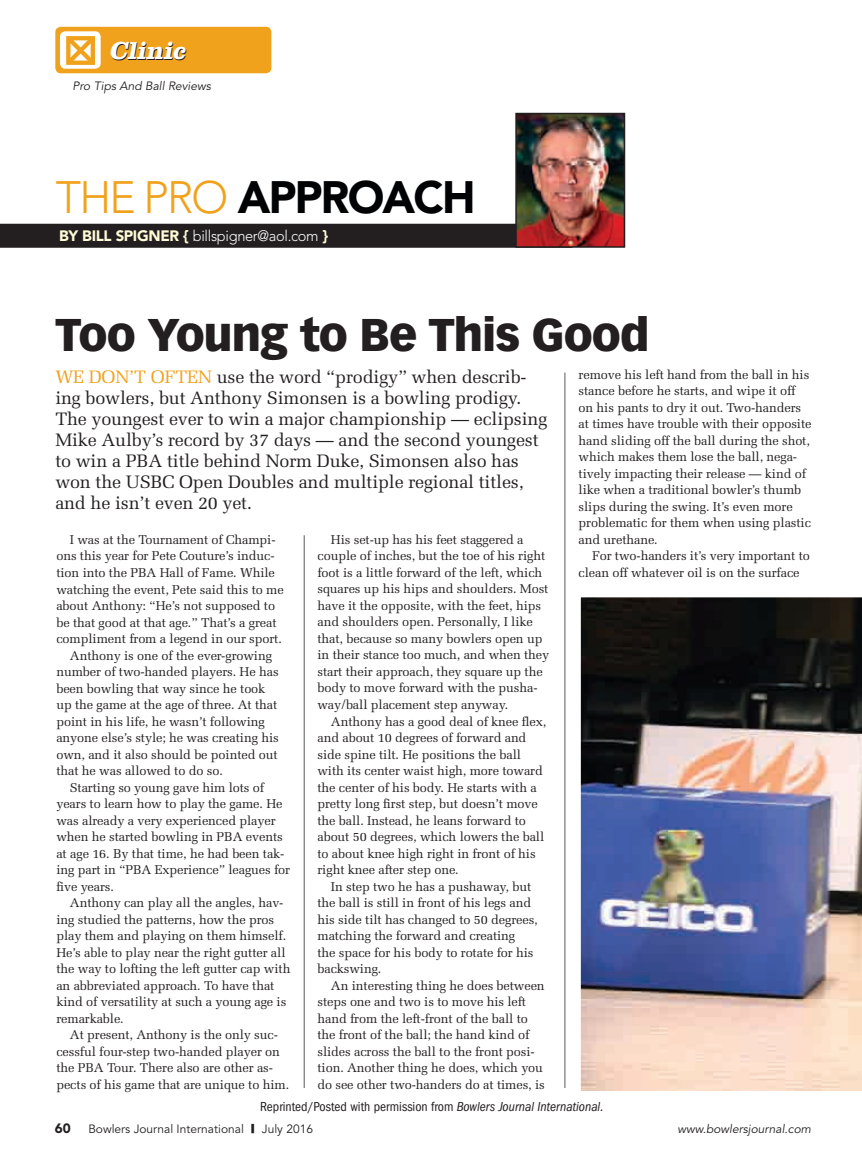
<style>
.page{position:relative;width:862px;height:1160px;background:#fff}
.page>*{position:absolute;margin:0;border:0;box-sizing:border-box;transform-origin:0 0}
.t1{font:900 45px "Vectora LH";letter-spacing:-.03em;color:#231f20}
.t2{font:900 45px "Avenir";letter-spacing:-.04em;color:#010203}
.t3{font:italic 700 25.5px "Clarendon";color:#fff}
.t4{font:18px/21px "Melior";letter-spacing:-.01em;color:#231f20}
.t5{font:300 15px "Avenir";letter-spacing:-.02em;color:#fff}
.t6{font:condensed 13.5px "Franklin Gothic";color:#231f20}
.t7{font:900 13.5px "Avenir";color:#231f20}
.t8{font:12.75px/16.5px "Melior";letter-spacing:-.01em;color:#231f20}
.t9{font:italic 12px "Avenir";color:#231f20}
.t10{font:12px "Avenir";color:#231f20}
.s1{font-weight:300;color:#f0a21d}
.s2{font-weight:900;color:#fffbd6}
.s3{color:#f0a21d}
.s4{font-style:italic}
.s5{font-weight:900}
</style>
<div class="page">
<div style="left:55px;top:27px;width:216px;height:46px;background:#f0a21d;border-radius:5px"></div>
<div style="left:60px;top:31px;width:41px;height:38px;background:#fff;border-radius:5px"></div>
<svg style="left:66px;top:32px;width:33px;height:36px"></svg>
<div style="left:0;top:224px;width:572px;height:24px;background:#231f20"></div>
<img style="left:518px;top:116px;width:104px;height:129px">
<div style="left:515px;top:113px;width:110px;height:135px;border:2px solid #231f20"></div>
<hr style="left:304px;top:535px;width:1px;height:553px;background:#57585a">
<hr style="left:564px;top:372px;width:1px;height:716px;background:#57585a">
<img style="left:580px;top:597px;width:282px;height:494px">
<h2 class="t3" style="left:109px;top:42px;width:82px">Clinic</h2>
<p class="t9" style="left:73px;top:81px;width:140px">Pro Tips And Ball Reviews</p>
<h1 class="t2" style="left:56px;top:179px;width:421px"><span class="s1">THE PRO</span> APPROACH</h1>
<p class="t5" style="left:59px;top:229px;width:270px"><span class="s2">BY BILL SPIGNER {</span> billspigner@aol.com <span class="s2">}</span></p>
<h1 class="t1" style="left:55px;top:315px;width:596px">Too Young to Be This Good</h1>
<p class="t4" style="left:55px;top:368px;width:493px"><span class="s3">WE DON’T OFTEN</span> use the word “prodigy” when describ&shy;ing bowlers, but Anthony Simonsen is a bowling prodigy.<br>The youngest ever to win a major championship — eclipsing Mike Aulby’s record by 37 days — and the second youngest to win a PBA title behind Norm Duke, Simonsen also has won the USBC Open Doubles and multiple regional titles, and he isn’t even 20 yet.</p>
<p class="t8" style="left:70px;top:532px;width:207px">I was at the Tournament of Champi-</p>
<p class="t8" style="left:56px;top:549px;width:220px">ons this year for Pete Couture’s induc-</p>
<p class="t8" style="left:56px;top:565px;width:220px">tion into the PBA Hall of Fame. While</p>
<p class="t8" style="left:56px;top:582px;width:229px">watching the event, Pete said this to me</p>
<p class="t8" style="left:56px;top:598px;width:220px">about Anthony: “He’s not supposed to</p>
<p class="t8" style="left:56px;top:615px;width:222px">be that good at that age.” That’s a great</p>
<p class="t8" style="left:56px;top:631px;width:227px">compliment from a legend in our sport.</p>
<p class="t8" style="left:70px;top:648px;width:204px">Anthony is one of the ever-growing</p>
<p class="t8" style="left:56px;top:664px;width:224px">number of two-handed players. He has</p>
<p class="t8" style="left:56px;top:681px;width:210px">been bowling that way since he took</p>
<p class="t8" style="left:56px;top:697px;width:222px">up the game at the age of three. At that</p>
<p class="t8" style="left:56px;top:714px;width:210px">point in his life, he wasn’t following</p>
<p class="t8" style="left:56px;top:730px;width:224px">anyone else’s style; he was creating his</p>
<p class="t8" style="left:56px;top:747px;width:223px">own, and it also should be pointed out</p>
<p class="t8" style="left:56px;top:763px;width:168px">that he was allowed to do so.</p>
<p class="t8" style="left:70px;top:780px;width:196px">Starting so young gave him lots of</p>
<p class="t8" style="left:56px;top:796px;width:228px">years to learn how to play the game. He</p>
<p class="t8" style="left:56px;top:813px;width:221px">was already a very experienced player</p>
<p class="t8" style="left:56px;top:829px;width:228px">when he started bowling in PBA events</p>
<p class="t8" style="left:56px;top:846px;width:229px">at age 16. By that time, he had been tak-</p>
<p class="t8" style="left:56px;top:862px;width:235px">ing part in “PBA Experience” leagues for</p>
<p class="t8" style="left:56px;top:879px;width:59px">five years.</p>
<p class="t8" style="left:70px;top:895px;width:215px">Anthony can play all the angles, hav-</p>
<p class="t8" style="left:56px;top:912px;width:219px">ing studied the patterns, how the pros</p>
<p class="t8" style="left:56px;top:928px;width:231px">play them and playing on them himself.</p>
<p class="t8" style="left:56px;top:945px;width:231px">He’s able to play near the right gutter all</p>
<p class="t8" style="left:56px;top:961px;width:236px">the way to lofting the left gutter cap with</p>
<p class="t8" style="left:56px;top:978px;width:220px">an abbreviated approach. To have that</p>
<p class="t8" style="left:56px;top:994px;width:231px">kind of versatility at such a young age is</p>
<p class="t8" style="left:56px;top:1011px;width:69px">remarkable.</p>
<p class="t8" style="left:70px;top:1027px;width:210px">At present, Anthony is the only suc-</p>
<p class="t8" style="left:56px;top:1044px;width:225px">cessful four-step two-handed player on</p>
<p class="t8" style="left:56px;top:1060px;width:218px">the PBA Tour. There also are other as-</p>
<p class="t8" style="left:56px;top:1077px;width:234px">pects of his game that are unique to him.</p>
<p class="t8" style="left:317px;top:532px;width:233px;text-indent:14px">His set-up has his feet staggered a couple of inches, but the toe of his right foot is a little forward of the left, which squares up his hips and shoulders. Most have it the opposite, with the feet, hips and shoulders open. Personally, I like that, because so many bowlers open up in their stance too much, and when they start their approach, they square up the body to move forward with the pusha&shy;way/ball placement step anyway.</p>
<p class="t8" style="left:317px;top:714px;width:230px;text-indent:14px">Anthony has a good deal of knee flex, and about 10 degrees of forward and side spine tilt. He positions the ball with its center waist high, more toward the center of his body. He starts with a pretty long first step, but doesn’t move the ball. Instead, he leans forward to about 50 degrees, which lowers the ball to about knee high right in front of his right knee after step one.</p>
<p class="t8" style="left:317px;top:879px;width:222px;text-indent:14px">In step two he has a pushaway, but the ball is still in front of his legs and his side tilt has changed to 50 degrees, matching the forward and creating<br>the space for his body to rotate for his backswing.</p>
<p class="t8" style="left:317px;top:978px;width:229px;text-indent:14px">An interesting thing he does between steps one and two is to move his left hand from the left-front of the ball to the front of the ball; the hand kind of slides across the ball to the front posi&shy;tion. Another thing he does, which you do see other two-handers do at times, is</p>
<p class="t8" style="left:578px;top:367px;width:234px">remove his left hand from the ball in his stance before he starts, and wipe it off on his pants to dry it out. Two-handers at times have trouble with their opposite hand sliding off the ball during the shot, which makes them lose the ball, nega&shy;tively impacting their release — kind of like when a traditional bowler’s thumb slips during the swing. It’s even more problematic for them when using plastic and urethane.</p>
<p class="t8" style="left:578px;top:549px;width:233px;text-indent:14px">For two-handers it’s very important to clean off whatever oil is on the surface</p>
<p class="t6" style="left:260px;top:1102px;width:345px">Reprinted/Posted with permission from <span class="s4">Bowlers Journal International.</span></p>
<p class="t7" style="left:55px;top:1122px;width:17px">60</p>
<p class="t10" style="left:88px;top:1124px;width:226px">Bowlers Journal International <span class="s5">|</span> July 2016</p>
<p class="t9" style="left:677px;top:1124px;width:135px">www.bowlersjournal.com</p>
</div>
